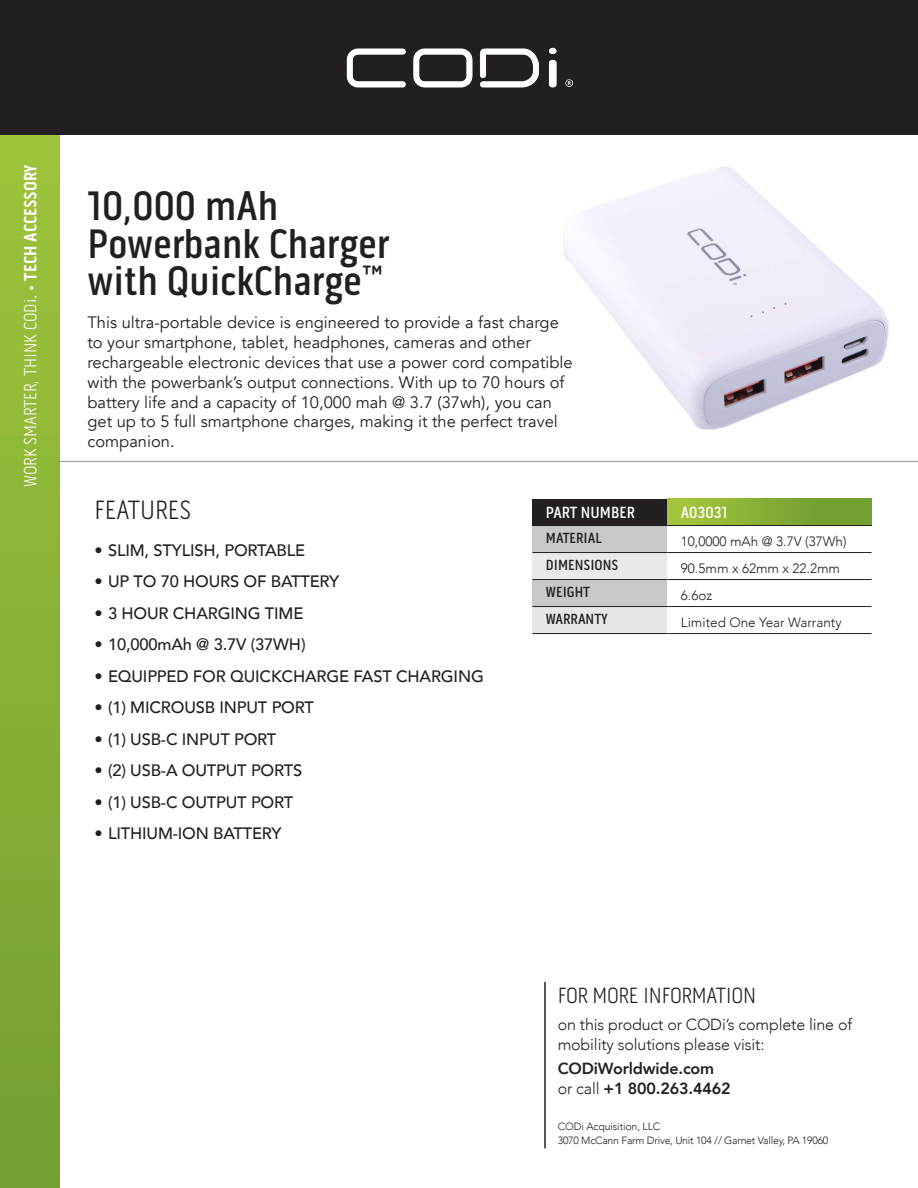
<style>
.page{position:relative;width:918px;height:1188px;background:#fff}
.page>*{position:absolute;margin:0;border:0;box-sizing:border-box;transform-origin:0 0}
.t1{font:500 42px/37.5px "Pill Gothic 300 mg";color:#231f20}
.t2{font:300 27px "Pill Gothic 300 mg";color:#231f20}
.t3{font:300 22.5px "Pill Gothic 300 mg";letter-spacing:-.01em;color:#231f20}
.t4{font:300 18px "Pill Gothic 300 mg";color:#fff}
.t5{font:16.5px/19.8px "Avenir";color:#231f20}
.t6{font:500 16.5px "Avenir";letter-spacing:-.01em;color:#231f20}
.t7{font:500 16.5px "Pill Gothic 300 mg";color:#fff}
.t8{font:300 16.05px/20.1px "Avenir";letter-spacing:-.01em;color:#231f20}
.t9{font:800 16.05px/20.1px "Avenir";letter-spacing:-.01em;color:#231f20}
.t10{font:500 15px "Pill Gothic 300 mg";color:#231f20}
.t11{font:300 13.5px "Avenir";color:#231f20}
.t12{font:300 10.5px/13.5px "Avenir";letter-spacing:-.02em;color:#231f20}
.s1{font-weight:700}
.s2{font-weight:300}
</style>
<div class="page">
<svg style="left:59px;top:135px;width:859px;height:327px"></svg>
<div style="left:0;top:97px;width:59px;height:1091px;background:linear-gradient(to bottom,#a0c43b,#749e32)"></div>
<div style="left:0;top:0;width:918px;height:135px;background:#231f20"></div>
<img style="left:346px;top:47px;width:226px;height:41px">
<hr style="left:544px;top:982px;width:2px;height:166px;background:#231f20">
<div style="left:532px;top:499px;width:135px;height:27px;background:#231f20"></div>
<div style="left:667px;top:499px;width:205px;height:27px;background:linear-gradient(to right,#a3c53a,#6a9730)"></div>
<div style="left:532px;top:526px;width:135px;height:27px;background:#c7c8ca"></div>
<div style="left:532px;top:553px;width:135px;height:27px;background:#e9e9e9"></div>
<div style="left:532px;top:580px;width:135px;height:27px;background:#c6c8c9"></div>
<div style="left:532px;top:607px;width:135px;height:27px;background:#e6e7e9"></div>
<hr style="left:667px;top:525px;width:205px;height:1px;background:#231f20">
<hr style="left:532px;top:552px;width:135px;height:1px;background:#231f20">
<hr style="left:667px;top:552px;width:205px;height:1px;background:#231f20">
<hr style="left:532px;top:579px;width:135px;height:1px;background:#231f20">
<hr style="left:667px;top:579px;width:205px;height:1px;background:#231f20">
<hr style="left:667px;top:606px;width:205px;height:1px;background:#231f20">
<hr style="left:667px;top:633px;width:205px;height:1px;background:#231f20">
<hr style="left:532px;top:606px;width:135px;height:1px;background:#231f20">
<hr style="left:532px;top:633px;width:135px;height:1px;background:#231f20">
<p class="t4" style="left:20px;top:487px;width:324px;rotate:-90deg">WORK SMARTER, THINK CODi. • <span class="s1">TECH ACCESSORY</span></p>
<p class="t1" style="left:87px;top:187px;width:303px">10,000 mAh<br>Powerbank Charger</p>
<p class="t1" style="left:87px;top:262px;width:298px">with QuickCharge™</p>
<p class="t5" style="left:87px;top:313px;width:487px">This ultra-portable device is engineered to provide a fast charge to your smartphone, tablet, headphones, cameras and other rechargeable electronic devices that use a power cord compatible with the powerbank’s output connections. With up to 70 hours of battery life and a capacity of 10,000 mah @ 3.7 (37wh), you can get up to 5 full smartphone charges, making it the perfect travel companion.</p>
<p class="t2" style="left:94px;top:494px;width:98px">FEATURES</p>
<p class="t6" style="left:94px;top:536px;width:212px">• SLIM, STYLISH, PORTABLE</p>
<p class="t6" style="left:94px;top:567px;width:246px">• UP TO 70 HOURS OF BATTERY</p>
<p class="t6" style="left:94px;top:599px;width:210px">• 3 HOUR CHARGING TIME</p>
<p class="t6" style="left:94px;top:630px;width:213px">• 10,000mAh @ 3.7V (37WH)</p>
<p class="t6" style="left:94px;top:662px;width:391px">• EQUIPPED FOR QUICKCHARGE FAST CHARGING</p>
<p class="t6" style="left:94px;top:693px;width:221px">• (1) MICROUSB INPUT PORT</p>
<p class="t6" style="left:94px;top:725px;width:183px">• (1) USB-C INPUT PORT</p>
<p class="t6" style="left:94px;top:756px;width:209px">• (2) USB-A OUTPUT PORTS</p>
<p class="t6" style="left:94px;top:788px;width:200px">• (1) USB-C OUTPUT PORT</p>
<p class="t6" style="left:94px;top:819px;width:189px">• LITHIUM-ION BATTERY</p>
<p class="t7" style="left:546px;top:502px;width:91px">PART NUMBER</p>
<p class="t7" style="left:681px;top:502px;width:48px">A03031</p>
<p class="t10" style="left:546px;top:530px;width:57px">MATERIAL</p>
<p class="t11" style="left:681px;top:533px;width:167px">10,0000 mAh @ 3.7V (37Wh)</p>
<p class="t10" style="left:546px;top:557px;width:74px">DIMENSIONS</p>
<p class="t11" style="left:681px;top:560px;width:161px">90.5mm x 62mm x 22.2mm</p>
<p class="t10" style="left:546px;top:584px;width:46px">WEIGHT</p>
<p class="t11" style="left:681px;top:587px;width:33px">6.6oz</p>
<p class="t10" style="left:546px;top:611px;width:64px">WARRANTY</p>
<p class="t11" style="left:681px;top:614px;width:162px">Limited One Year Warranty</p>
<p class="t3" style="left:558px;top:983px;width:200px">FOR MORE INFORMATION</p>
<p class="t8" style="left:558px;top:1014px;width:296px">on this product or CODi’s complete line of mobility solutions please visit:</p>
<p class="t9" style="left:558px;top:1058px;width:174px">CODiWorldwide.com <span class="s2">or call</span> +1 800.263.4462</p>
<p class="t12" style="left:558px;top:1120px;width:272px">CODi Acquisition, LLC<br>3070 McCann Farm Drive, Unit 104 // Garnet Valley, PA 19060</p>
</div>
